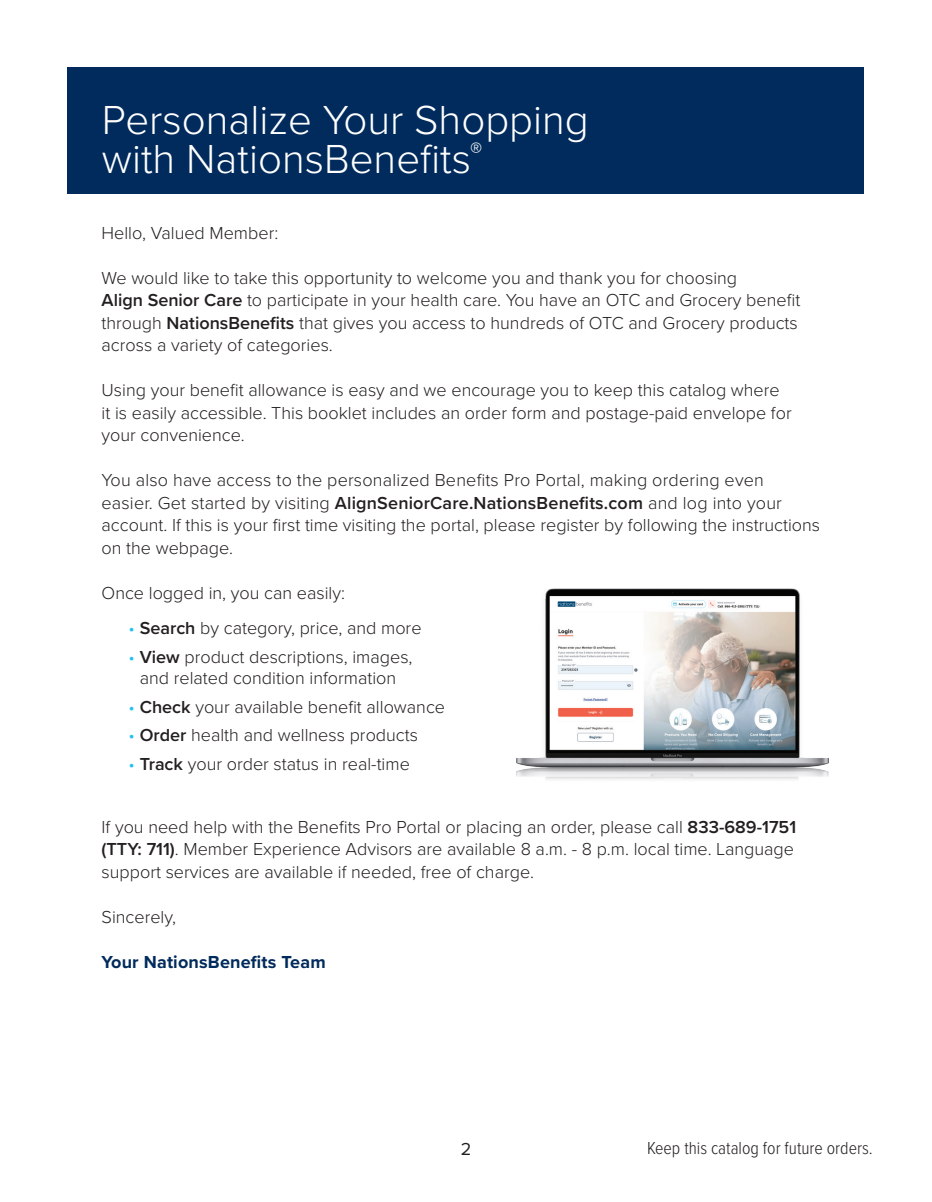
<style>
.page{position:relative;width:932px;height:1202px;background:#fff}
.page>*{position:absolute;margin:0;border:0;box-sizing:border-box;transform-origin:0 0}
.t1{font:300 42px/39px "Proxima Nova";color:#fff}
.t2{font:300 18px/22.5px "Proxima Nova";color:#231f20}
.t3{font:300 18px "Proxima Nova Cond";color:#231f20}
.t4{font:700 18px "Proxima Nova";letter-spacing:.01em;color:#002b5c}
.t5{font:18px "Proxima Nova";color:#231f20}
.s1{font-weight:600}
.s2{color:#26bff0}
</style>
<div class="page">
<div style="left:68px;top:68px;width:796px;height:126px;background:#002b5c"></div>
<img style="left:516px;top:588px;width:312px;height:192px">
<h2 class="t1" style="left:102px;top:98px;width:488px">Personalize Your Shopping with NationsBenefits<sup>®</sup></h2>
<p class="t2" style="left:102px;top:220px;width:178px">Hello, Valued Member:</p>
<p class="t2" style="left:102px;top:265px;width:700px">We would like to take this opportunity to welcome you and thank you for choosing<br><span class="s1">Align Senior Care</span> to participate in your health care. You have an OTC and Grocery benefit through <span class="s1">NationsBenefits</span> that gives you access to hundreds of OTC and Grocery products across a variety of categories.</p>
<p class="t2" style="left:102px;top:378px;width:691px">Using your benefit allowance is easy and we encourage you to keep this catalog where it is easily accessible. This booklet includes an order form and postage-paid envelope for your convenience.</p>
<p class="t2" style="left:102px;top:468px;width:720px">You also have access to the personalized Benefits Pro Portal, making ordering even<br>easier. Get started by visiting <span class="s1">AlignSeniorCare.NationsBenefits.com</span> and log into your account. If this is your first time visiting the portal, please register by following the instructions on the webpage.</p>
<p class="t2" style="left:102px;top:580px;width:245px">Once logged in, you can easily:</p>
<p class="t2" style="left:129px;top:616px;width:294px"><span class="s2">•</span> <span class="s1">Search</span> by category, price, and more</p>
<p class="t2" style="left:129px;top:644px;width:285px;line-height:21.8px;text-align:center"><span class="s2">•</span> <span class="s1">View</span> product descriptions, images, and related condition information</p>
<p class="t2" style="left:129px;top:694px;width:318px"><span class="s2">•</span> <span class="s1">Check</span> your available benefit allowance</p>
<p class="t2" style="left:129px;top:723px;width:291px"><span class="s2">•</span> <span class="s1">Order</span> health and wellness products</p>
<p class="t2" style="left:129px;top:751px;width:283px"><span class="s2">•</span> <span class="s1">Track</span> your order status in real-time</p>
<p class="t2" style="left:102px;top:814px;width:696px">If you need help with the Benefits Pro Portal or placing an order, please call <span class="s1">833-689-1751 (TTY: 711)</span>. Member Experience Advisors are available 8 a.m. - 8 p.m. local time. Language support services are available if needed, free of charge.</p>
<p class="t2" style="left:102px;top:904px;width:76px">Sincerely,</p>
<p class="t4" style="left:102px;top:948px;width:225px">Your NationsBenefits Team</p>
<p class="t5" style="left:460px;top:1135px;width:12px">2</p>
<p class="t3" style="left:647px;top:1135px;width:227px">Keep this catalog for future orders.</p>
</div>
